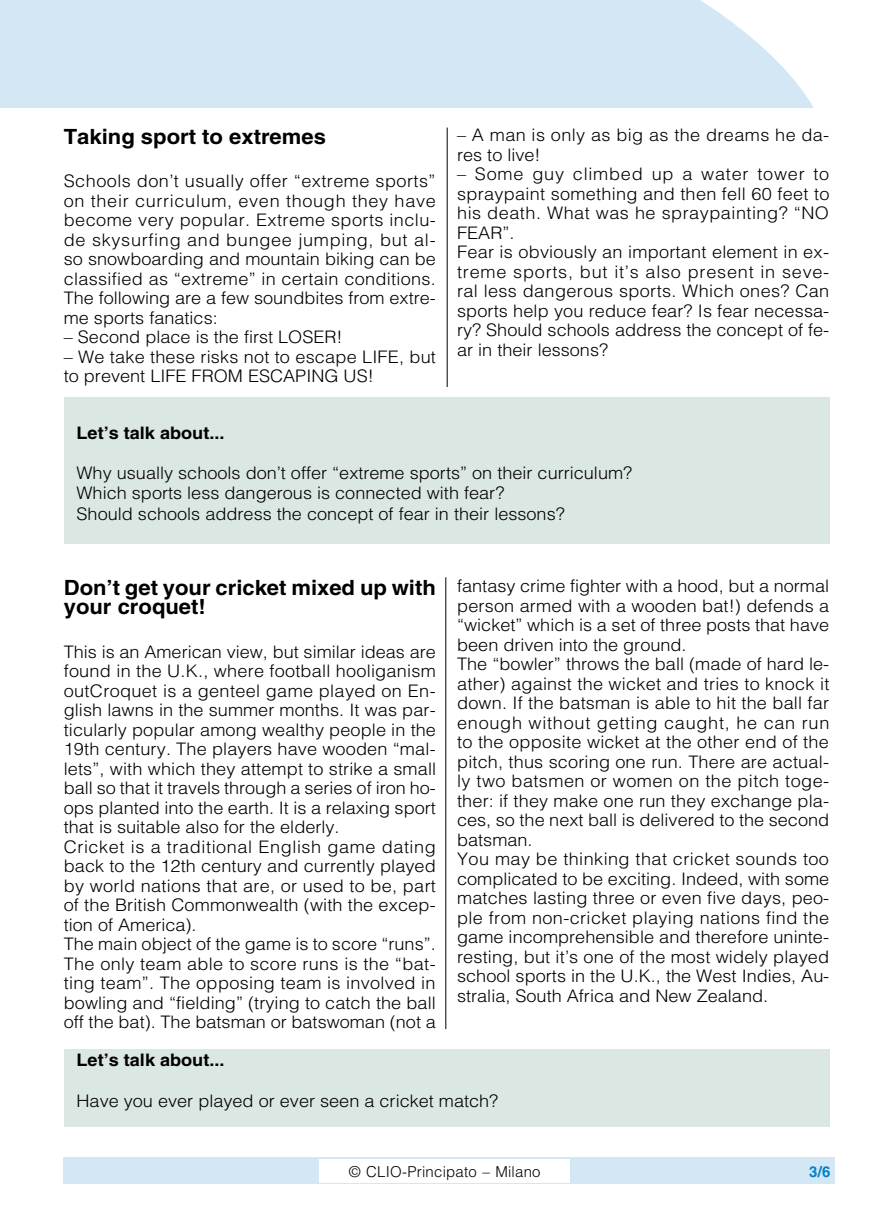
<style>
.page{position:relative;width:893px;height:1212px;background:#fff}
.page>*{position:absolute;margin:0;border:0;box-sizing:border-box;transform-origin:0 0}
.t1{font:700 21px/19.5px "Helvetica LT Std";color:#000;scale:1.05 1}
.t2{font:300 17.25px/19.5px "Helvetica LT Std";letter-spacing:.005em;color:#000;scale:1.05 1}
.t3{font:700 17.25px "Helvetica LT Std";color:#000;scale:1.05 1}
.t4{font:300 15px "Helvetica LT Std";letter-spacing:.015em;color:#000}
.t5{font:700 15px "Helvetica LT Std";color:#0081c6}
</style>
<div class="page">
<svg style="left:0;top:0;width:830px;height:398px;fill:#d4e7f5"></svg>
<div style="left:64px;top:1157px;width:771px;height:27px;background:#d4e7f5"></div>
<div style="left:319px;top:1159px;width:251px;height:23px;background:#fff"></div>
<div style="left:0;top:108px;width:893px;height:224px;background:#fff"></div>
<div style="left:64px;top:1049px;width:765px;height:78px;background:#dbe7e2"></div>
<div style="left:64px;top:398px;width:765px;height:146px;background:#dbe7e2"></div>
<hr style="left:445px;top:577px;width:1px;height:452px;background:#000">
<hr style="left:447px;top:128px;width:1px;height:259px;background:#000">
<p class="t1" style="left:64px;top:127px;width:251px">Taking sport to extremes</p>
<p class="t2" style="left:64px;top:171px;width:356px;text-align:justify">Schools don’t usually offer “extreme sports” on their curriculum, even though they have become very popular. Extreme sports inclu&shy;de skysurfing and bungee jumping, but al&shy;so snowboarding and mountain biking can be classified as “extreme” in certain conditions.<br>The following are a few soundbites from extre&shy;me sports fanatics:</p>
<p class="t2" style="left:64px;top:327px;width:267px">– Second place is the first LOSER!</p>
<p class="t2" style="left:64px;top:347px;width:356px">– We take these risks not to escape LIFE, but to prevent LIFE FROM ESCAPING US!</p>
<p class="t2" style="left:457px;top:125px;width:356px">– A man is only as big as the dreams he da&shy;res to live!</p>
<p class="t2" style="left:457px;top:164px;width:356px">– Some guy climbed up a water tower to spraypaint something and then fell 60 feet to his death. What was he spraypainting? “NO FEAR”.<br>Fear is obviously an important element in ex&shy;treme sports, but it’s also present in seve&shy;ral less dangerous sports. Which ones? Can sports help you reduce fear? Is fear necessa&shy;ry? Should schools address the concept of fe&shy;ar in their lessons?</p>
<p class="t3" style="left:77px;top:422px;width:142px">Let’s talk about...</p>
<p class="t2" style="left:77px;top:463px;width:531px;line-height:20.2px">Why usually schools don’t offer “extreme sports” on their curriculum?<br>Which sports less dangerous is connected with fear?<br>Should schools address the concept of fear in their lessons?</p>
<p class="t1" style="left:64px;top:577px;width:356px">Don’t get your cricket mixed up with your croquet!</p>
<p class="t2" style="left:64px;top:642px;width:356px">This is an American view, but similar ideas are found in the U.K., where football hooliganism outCroquet is a genteel game played on En&shy;glish lawns in the summer months. It was par&shy;ticularly popular among wealthy people in the 19th century. The players have wooden “mal&shy;lets”, with which they attempt to strike a small ball so that it travels through a series of iron ho&shy;ops planted into the earth. It is a relaxing sport that is suitable also for the elderly.<br>Cricket is a traditional English game dating back to the 12th century and currently played by world nations that are, or used to be, part of the British Commonwealth (with the excep&shy;tion of America).<br>The main object of the game is to score “runs”.<br>The only team able to score runs is the “bat&shy;ting team”. The opposing team is involved in bowling and “fielding” (trying to catch the ball off the bat). The batsman or batswoman (not a</p>
<p class="t2" style="left:457px;top:576px;width:356px">fantasy crime fighter with a hood, but a normal person armed with a wooden bat!) defends a “wicket” which is a set of three posts that have been driven into the ground.<br>The “bowler” throws the ball (made of hard le&shy;ather) against the wicket and tries to knock it down. If the batsman is able to hit the ball far enough without getting caught, he can run to the opposite wicket at the other end of the pitch, thus scoring one run. There are actual&shy;ly two batsmen or women on the pitch toge&shy;ther: if they make one run they exchange pla&shy;ces, so the next ball is delivered to the second batsman.<br>You may be thinking that cricket sounds too complicated to be exciting. Indeed, with some matches lasting three or even five days, peo&shy;ple from non-cricket playing nations find the game incomprehensible and therefore uninte&shy;resting, but it’s one of the most widely played school sports in the U.K., the West Indies, Au&shy;stralia, South Africa and New Zealand.</p>
<p class="t3" style="left:77px;top:1049px;width:142px">Let’s talk about...</p>
<p class="t2" style="left:77px;top:1090px;width:403px">Have you ever played or ever seen a cricket match?</p>
<p class="t4" style="left:349px;top:1162px;width:193px">© CLIO-Principato – Milano</p>
<p class="t5" style="left:809px;top:1163px;width:23px">3/6</p>
</div>
